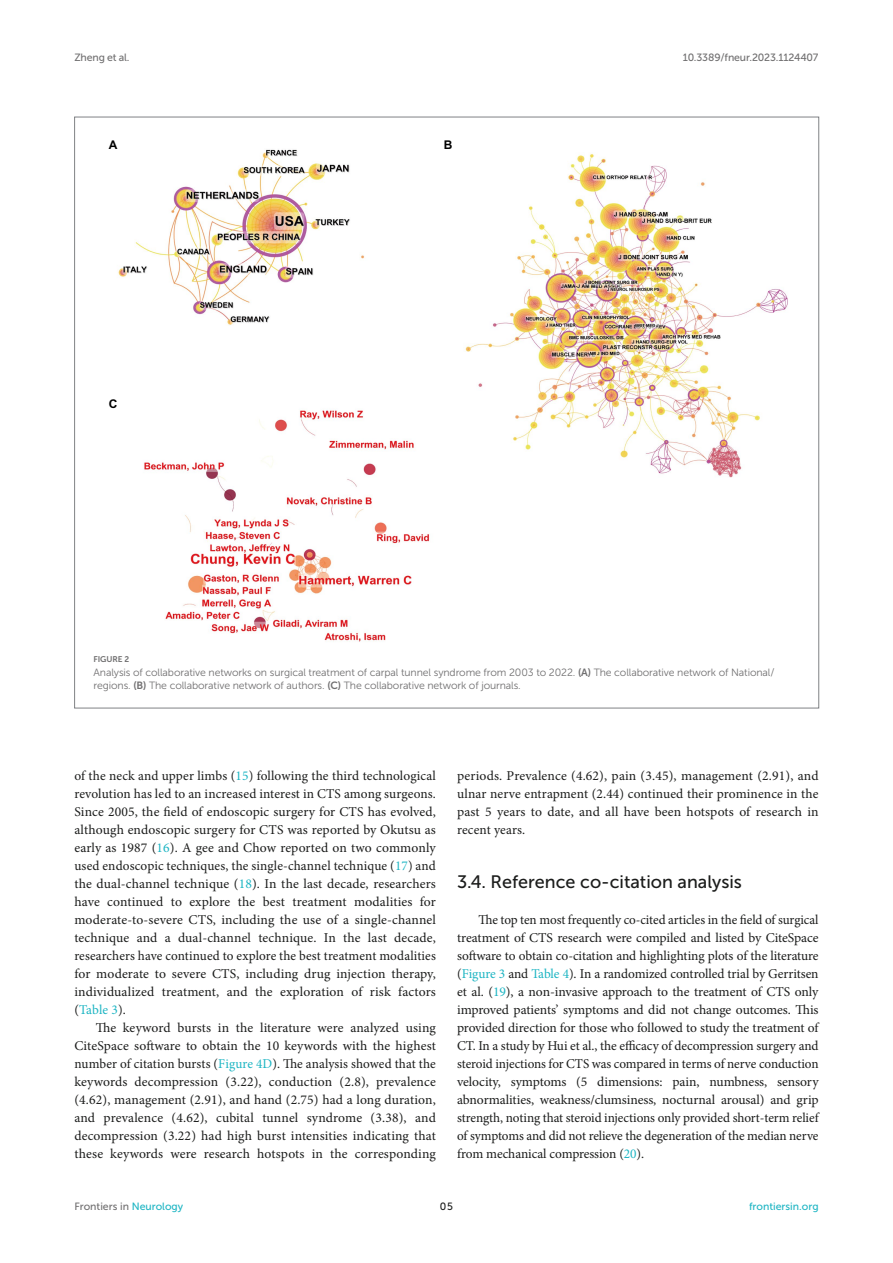
<style>
.page{position:relative;width:893px;height:1263px;background:#fff}
.page>*{position:absolute;margin:0;border:0;box-sizing:border-box;transform-origin:0 0}
.HEAD_2{font:18px "Museo Sans 500";color:#1b1c1b}
.TEXT{font:13.5px/18px "Minion Pro";letter-spacing:.005em;color:#1b1c1b;text-align:justify}
.TEXT_FLUSH{font:13.5px/18px "Minion Pro";letter-spacing:-.005em;color:#1b1c1b;text-align:justify}
.t1{font:700 12px "Arial";color:#000}
.FIG_LEG{font:10.5px/13.5px "Museo Sans 300";letter-spacing:-.01em;color:#706f70}
.t2{font:10.5px "Museo Sans 500";letter-spacing:-.015em;color:#706f70}
.t3{font:10.5px "Museo Sans 500";color:#1db5c3}
.t4{font:10.5px "Museo Sans 500";color:#1b1c1b}
.FIG_HD{font:8.25px "Museo Sans 700";letter-spacing:-.01em;color:#706f70}
.s1{font-family:"Museo Sans 700"}
.s2{color:#1db5c3}
</style>
<div class="page">
<img style="left:118px;top:149px;width:670px;height:493px">
<p class="t2" style="left:74px;top:51px;width:57px">Zheng et al.</p>
<p class="t2" style="left:683px;top:51px;width:137px">10.3389/fneur.2023.1124407</p>
<p class="t1" style="left:109px;top:137px;width:10px">A</p>
<p class="t1" style="left:109px;top:396px;width:10px">C</p>
<p class="t1" style="left:444px;top:137px;width:10px">B</p>
<p class="FIG_HD" style="left:94px;top:655px;width:37px">FIGURE 2</p>
<p class="FIG_LEG" style="left:94px;top:665px;width:682px">Analysis of collaborative networks on surgical treatment of carpal tunnel syndrome from 2003 to 2022. <span class="s1">(A)</span> The collaborative network of National/ regions. <span class="s1">(B)</span> The collaborative network of authors. <span class="s1">(C)</span> The collaborative network of journals.</p>
<p class="TEXT" style="left:74px;top:767px;width:363px">of the neck and upper limbs (<span class="s2">15</span>) following the third technological revolution has led to an increased interest in CTS among surgeons.<br>Since 2005, the field of endoscopic surgery for CTS has evolved, although endoscopic surgery for CTS was reported by Okutsu as early as 1987 (<span class="s2">16</span>). A gee and Chow reported on two commonly used endoscopic techniques, the single-channel technique (<span class="s2">17</span>) and the dual-channel technique (<span class="s2">18</span>). In the last decade, researchers have continued to explore the best treatment modalities for moderate-to-severe CTS, including the use of a single-channel technique and a dual-channel technique. In the last decade, researchers have continued to explore the best treatment modalities for moderate to severe CTS, including drug injection therapy, individualized treatment, and the exploration of risk factors (<span class="s2">Table 3</span>).</p>
<p class="TEXT" style="left:74px;top:1019px;width:363px;text-indent:21px">The keyword bursts in the literature were analyzed using CiteSpace software to obtain the 10 keywords with the highest number of citation bursts (<span class="s2">Figure 4D</span>). The analysis showed that the keywords decompression (3.22), conduction (2.8), prevalence (4.62), management (2.91), and hand (2.75) had a long duration, and prevalence (4.62), cubital tunnel syndrome (3.38), and decompression (3.22) had high burst intensities indicating that these keywords were research hotspots in the corresponding</p>
<p class="TEXT" style="left:457px;top:767px;width:363px">periods. Prevalence (4.62), pain (3.45), management (2.91), and ulnar nerve entrapment (2.44) continued their prominence in the past 5 years to date, and all have been hotspots of research in recent years.</p>
<p class="HEAD_2" style="left:457px;top:872px;width:286px">3.4. Reference co-citation analysis</p>
<p class="TEXT_FLUSH" style="left:457px;top:911px;width:363px;text-indent:21px">The top ten most frequently co-cited articles in the field of surgical treatment of CTS research were compiled and listed by CiteSpace software to obtain co-citation and highlighting plots of the literature (<span class="s2">Figure 3</span> and <span class="s2">Table 4</span>). In a randomized controlled trial by Gerritsen et al. (<span class="s2">19</span>), a non-invasive approach to the treatment of CTS only improved patients’ symptoms and did not change outcomes. This provided direction for those who followed to study the treatment of CT. In a study by Hui et al., the efficacy of decompression surgery and steroid injections for CTS was compared in terms of nerve conduction velocity, symptoms (5 dimensions: pain, numbness, sensory abnormalities, weakness/clumsiness, nocturnal arousal) and grip strength, noting that steroid injections only provided short-term relief of symptoms and did not relieve the degeneration of the median nerve from mechanical compression (<span class="s2">20</span>).</p>
<p class="t2" style="left:74px;top:1200px;width:110px">Frontiers in <span class="s2">Neurology</span></p>
<p class="t4" style="left:440px;top:1200px;width:14px">05</p>
<p class="t3" style="left:749px;top:1200px;width:71px">frontiersin.org</p>
</div>
